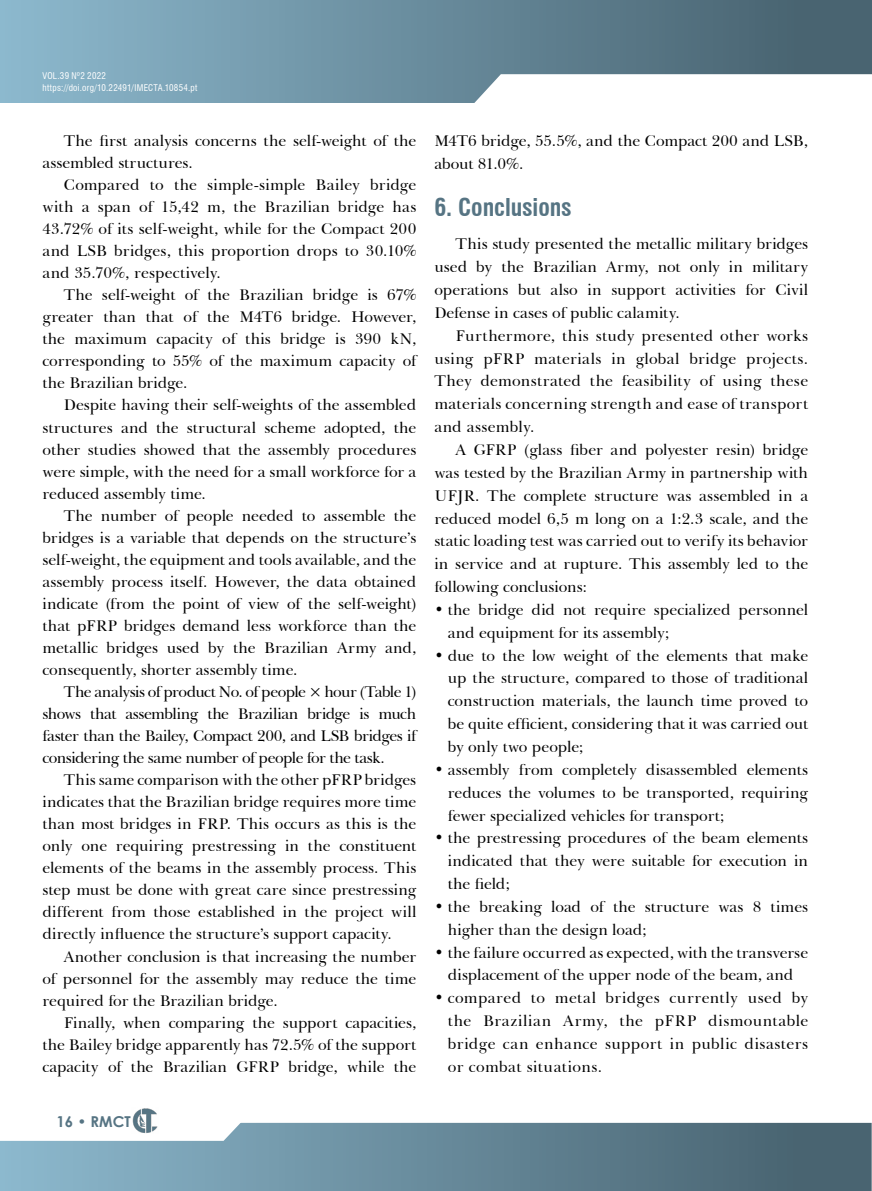
<style>
.page{position:relative;width:872px;height:1191px;background:#fff}
.page>*{position:absolute;margin:0;border:0;box-sizing:border-box;transform-origin:0 0}
.t1{font:700 condensed 24px "Swiss 721 BT";letter-spacing:-.005em;color:#567483}
.t2{font:15.75px/22px "Baskerville BT";color:#000;text-align:justify}
.t3{font:700 15px "Century Gothic";color:#567483}
.t4{font:condensed 9px/12px "Swiss 721 BT";letter-spacing:.03em;color:#fff}
</style>
<div class="page">
<div style="left:0;top:0;width:872px;height:102px;background:linear-gradient(to right,#8cb8cd,#445e6a)"></div>
<svg style="left:0;top:1122px;width:871px;height:69px;background:#678999"></svg>
<svg style="left:0;top:1122px;width:244px;height:18px"></svg>
<svg style="left:465px;top:74px;width:407px;height:29px"></svg>
<img style="left:132px;top:1108px;width:27px;height:25px">
<p class="t4" style="left:43px;top:70px;width:156px">VOL.39 Nº2 2022 https://doi.org/10.22491/IMECTA.10854.pt</p>
<p class="t2" style="left:43px;top:129px;width:375px;text-indent:21px">The first analysis concerns the self-weight of the assembled structures.</p>
<p class="t2" style="left:43px;top:173px;width:375px;text-indent:21px">Compared to the simple-simple Bailey bridge with a span of 15,42 m, the Brazilian bridge has 43.72% of its self-weight, while for the Compact 200 and LSB bridges, this proportion drops to 30.10% and 35.70%, respectively.</p>
<p class="t2" style="left:43px;top:283px;width:375px;text-indent:21px">The self-weight of the Brazilian bridge is 67% greater than that of the M4T6 bridge. However, the maximum capacity of this bridge is 390 kN, corresponding to 55% of the maximum capacity of the Brazilian bridge.</p>
<p class="t2" style="left:43px;top:393px;width:375px;text-indent:21px">Despite having their self-weights of the assembled structures and the structural scheme adopted, the other studies showed that the assembly procedures were simple, with the need for a small workforce for a reduced assembly time.</p>
<p class="t2" style="left:43px;top:504px;width:375px;text-indent:21px">The number of people needed to assemble the bridges is a variable that depends on the structure’s self-weight, the equipment and tools available, and the assembly process itself. However, the data obtained indicate (from the point of view of the self-weight) that pFRP bridges demand less workforce than the metallic bridges used by the Brazilian Army and, consequently, shorter assembly time.</p>
<p class="t2" style="left:43px;top:680px;width:375px;text-indent:21px">The analysis of product No. of people × hour (Table 1) shows that assembling the Brazilian bridge is much faster than the Bailey, Compact 200, and LSB bridges if considering the same number of people for the task.</p>
<p class="t2" style="left:43px;top:768px;width:375px;text-indent:21px">This same comparison with the other pFRP bridges indicates that the Brazilian bridge requires more time than most bridges in FRP. This occurs as this is the only one requiring prestressing in the constituent elements of the beams in the assembly process. This step must be done with great care since prestressing different from those established in the project will directly influence the structure’s support capacity.</p>
<p class="t2" style="left:43px;top:944px;width:375px;text-indent:21px">Another conclusion is that increasing the number of personnel for the assembly may reduce the time required for the Brazilian bridge.</p>
<p class="t2" style="left:43px;top:1010px;width:375px;text-indent:21px">Finally, when comparing the support capacities, the Bailey bridge apparently has 72.5% of the support capacity of the Brazilian GFRP bridge, while the</p>
<p class="t3" style="left:56px;top:1110px;width:76px">16 • RMCT</p>
<p class="t2" style="left:434px;top:129px;width:375px;line-height:22.8px">M4T6 bridge, 55.5%, and the Compact 200 and LSB, about 81.0%.</p>
<h1 class="t1" style="left:434px;top:193px;width:139px">6. Conclusions</h1>
<p class="t2" style="left:434px;top:232px;width:375px;line-height:22.8px;text-indent:21px">This study presented the metallic military bridges used by the Brazilian Army, not only in military operations but also in support activities for Civil Defense in cases of public calamity.</p>
<p class="t2" style="left:434px;top:323px;width:375px;line-height:22.8px;text-indent:21px">Furthermore, this study presented other works using pFRP materials in global bridge projects.<br>They demonstrated the feasibility of using these materials concerning strength and ease of transport and assembly.</p>
<p class="t2" style="left:434px;top:438px;width:375px;line-height:22.8px;text-indent:21px">A GFRP (glass fiber and polyester resin) bridge was tested by the Brazilian Army in partnership with UFJR. The complete structure was assembled in a reduced model 6,5 m long on a 1:2.3 scale, and the static loading test was carried out to verify its behavior in service and at rupture. This assembly led to the following conclusions:</p>
<p class="t2" style="left:448px;top:598px;width:362px;line-height:22.8px;text-indent:-13px">• the bridge did not require specialized personnel and equipment for its assembly;</p>
<p class="t2" style="left:448px;top:643px;width:362px;line-height:22.8px;text-indent:-13px">• due to the low weight of the elements that make up the structure, compared to those of traditional construction materials, the launch time proved to be quite efficient, considering that it was carried out by only two people;</p>
<p class="t2" style="left:448px;top:757px;width:362px;line-height:22.8px;text-indent:-13px">• assembly from completely disassembled elements reduces the volumes to be transported, requiring fewer specialized vehicles for transport;</p>
<p class="t2" style="left:448px;top:826px;width:362px;line-height:22.8px;text-indent:-13px">• the prestressing procedures of the beam elements indicated that they were suitable for execution in the field;</p>
<p class="t2" style="left:448px;top:894px;width:362px;line-height:22.8px;text-indent:-13px">• the breaking load of the structure was 8 times higher than the design load;</p>
<p class="t2" style="left:434px;top:940px;width:375px;line-height:22.8px;text-align:center">• the failure occurred as expected, with the transverse displacement of the upper node of the beam, and</p>
<p class="t2" style="left:448px;top:986px;width:362px;line-height:22.8px;text-indent:-13px">• compared to metal bridges currently used by the Brazilian Army, the pFRP dismountable bridge can enhance support in public disasters or combat situations.</p>
</div>
